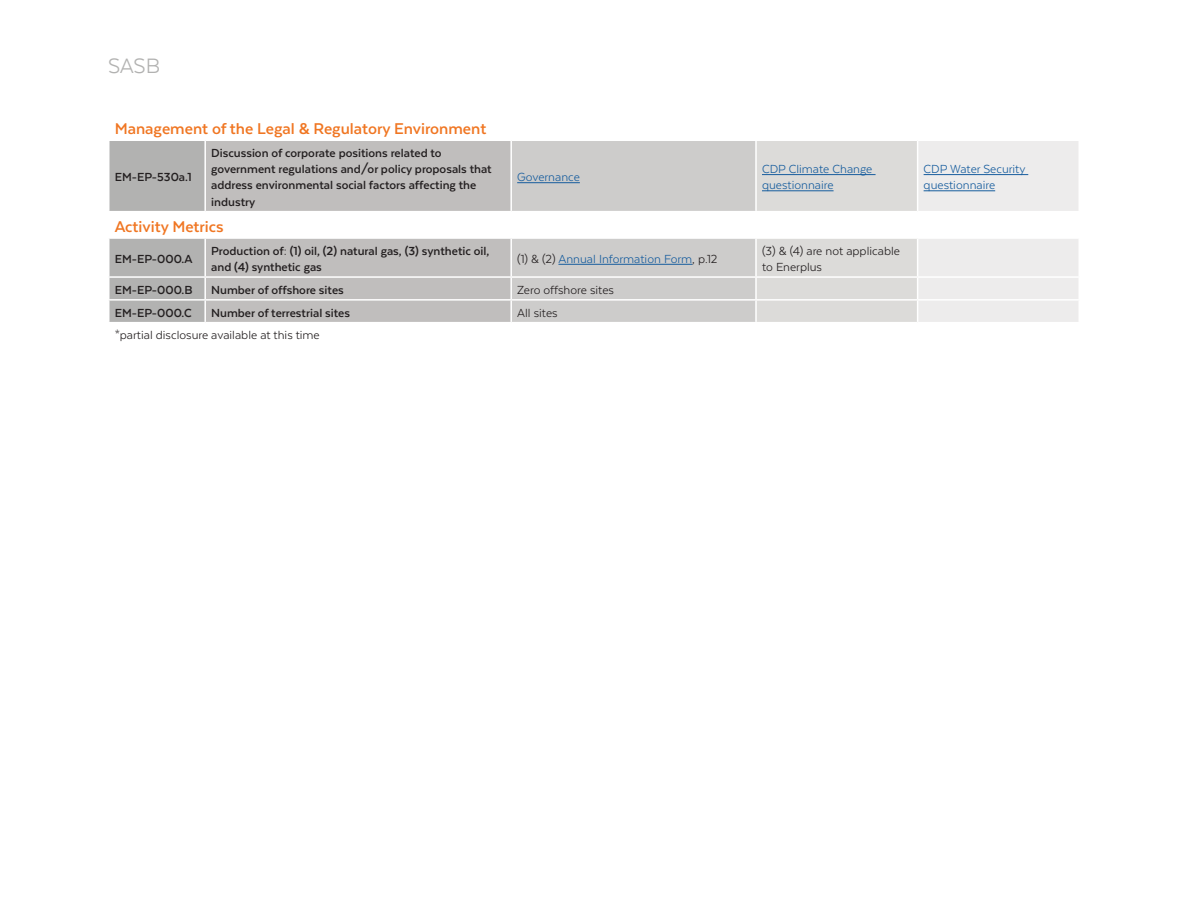
<style>
.page{position:relative;width:1188px;height:918px;background:#fff}
.page>*{position:absolute;margin:0;border:0;box-sizing:border-box;transform-origin:0 0}
.t1{font:24px "Texta";color:#b2b2b1}
.t2{font:700 18px "Texta";color:#f07622}
.t3{font:700 13.5px/16.2px "Texta";color:#231f20}
.t4{font:13.5px "Texta";color:#175d9e}
.t5{font:13.5px/16.2px "Texta";color:#231f20}
.s1{color:#231f20}
</style>
<div class="page">
<svg style="left:110px;top:141px;width:94px;height:181px;background:#bdbdbc"></svg>
<svg style="left:206px;top:141px;width:304px;height:181px;background:#c9c7c6"></svg>
<svg style="left:512px;top:141px;width:243px;height:181px;background:#d4d3d2"></svg>
<hr style="left:108px;top:211px;width:97px;height:1px;background:#fff">
<hr style="left:205px;top:211px;width:306px;height:1px;background:#fff">
<hr style="left:511px;top:211px;width:245px;height:1px;background:#fff">
<hr style="left:108px;top:237px;width:97px;height:2px;background:#fff">
<hr style="left:205px;top:237px;width:306px;height:2px;background:#fff">
<hr style="left:511px;top:237px;width:245px;height:2px;background:#fff">
<hr style="left:108px;top:276px;width:97px;height:2px;background:#fff">
<hr style="left:205px;top:276px;width:306px;height:2px;background:#fff">
<hr style="left:511px;top:276px;width:245px;height:2px;background:#fff">
<hr style="left:108px;top:299px;width:97px;height:2px;background:#fff">
<hr style="left:205px;top:299px;width:306px;height:2px;background:#fff">
<hr style="left:511px;top:299px;width:245px;height:2px;background:#fff">
<svg style="left:756px;top:141px;width:322px;height:181px"></svg>
<hr style="left:517px;top:182px;width:63px;height:1px;background:#175d9e">
<hr style="left:762px;top:174px;width:114px;height:1px;background:#175d9e">
<hr style="left:762px;top:190px;width:72px;height:1px;background:#175d9e">
<hr style="left:924px;top:174px;width:104px;height:1px;background:#175d9e">
<hr style="left:924px;top:190px;width:71px;height:1px;background:#175d9e">
<hr style="left:558px;top:264px;width:134px;height:1px;background:#175d9e">
<p class="t1" style="left:108px;top:54px;width:54px">SASB</p>
<p class="t2" style="left:115px;top:120px;width:373px">Management of the Legal &amp; Regulatory Environment</p>
<p class="t3" style="left:115px;top:169px;width:78px">EM-EP-530a.1</p>
<p class="t3" style="left:211px;top:145px;width:282px">Discussion of corporate positions related to government regulations and/or policy proposals that address environmental social factors affecting the industry</p>
<p class="t4" style="left:517px;top:170px;width:64px">Governance</p>
<p class="t4" style="left:762px;top:162px;width:112px">CDP Climate Change</p>
<p class="t4" style="left:762px;top:178px;width:73px">questionnaire</p>
<p class="t2" style="left:115px;top:217px;width:111px">Activity Metrics</p>
<p class="t3" style="left:115px;top:251px;width:79px">EM-EP-000.A</p>
<p class="t3" style="left:211px;top:243px;width:280px">Production of: (1) oil, (2) natural gas, (3) synthetic oil, and (4) synthetic gas</p>
<p class="t4" style="left:517px;top:252px;width:202px"><span class="s1">(1) &amp; (2)</span> Annual Information Form<span class="s1">, p.12</span></p>
<p class="t5" style="left:762px;top:243px;width:140px">(3) &amp; (4) are not applicable to Enerplus</p>
<p class="t3" style="left:115px;top:282px;width:79px">EM-EP-000.B</p>
<p class="t3" style="left:211px;top:282px;width:134px">Number of offshore sites</p>
<p class="t5" style="left:517px;top:282px;width:98px">Zero offshore sites</p>
<p class="t3" style="left:115px;top:304px;width:78px">EM-EP-000.C</p>
<p class="t3" style="left:211px;top:304px;width:140px">Number of terrestrial sites</p>
<p class="t5" style="left:517px;top:304px;width:42px">All sites</p>
<p class="t5" style="left:115px;top:327px;width:207px">*partial disclosure available at this time</p>
<p class="t4" style="left:924px;top:162px;width:103px">CDP Water Security</p>
<p class="t4" style="left:924px;top:178px;width:73px">questionnaire</p>
</div>
